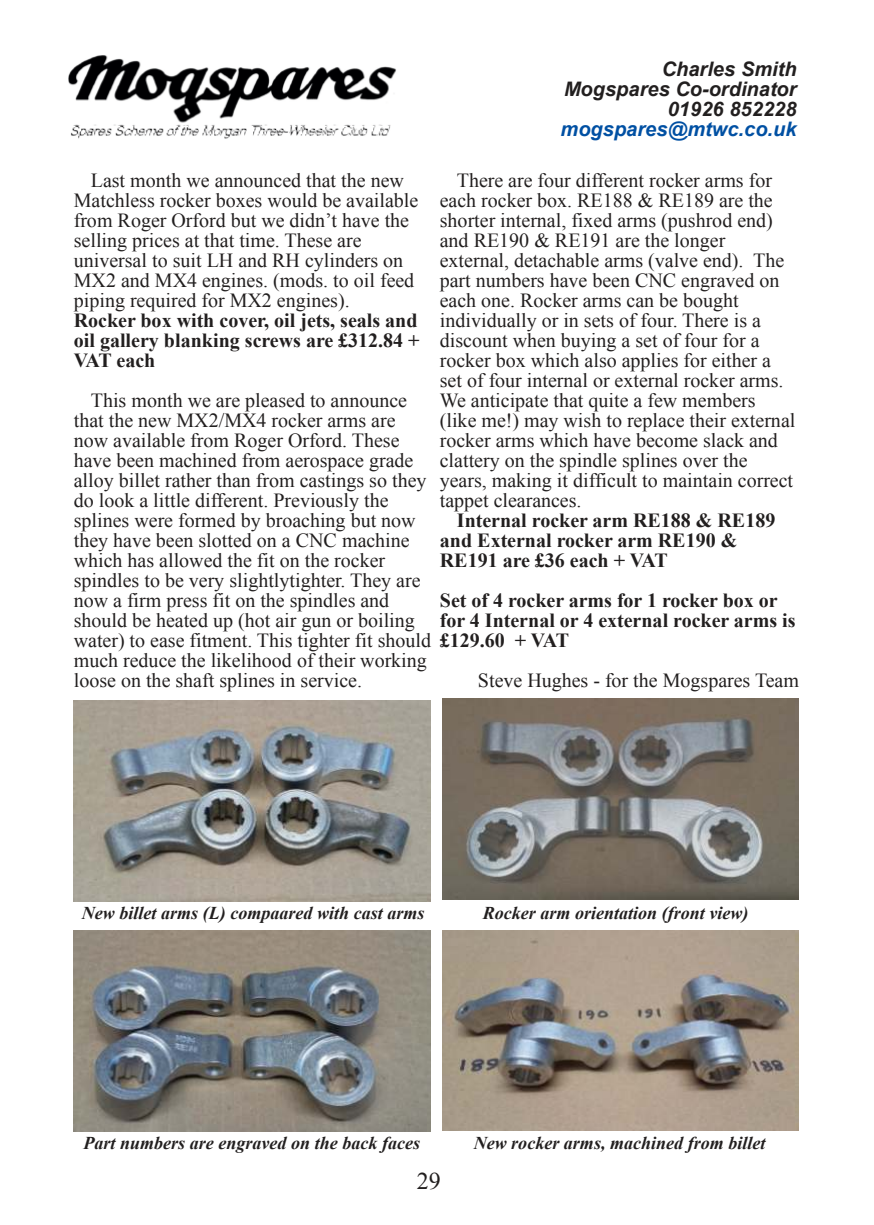
<style>
.page{position:relative;width:874px;height:1225px;background:#fff}
.page>*{position:absolute;margin:0;border:0;box-sizing:border-box;transform-origin:0 0}
.t1{font:24px "Times New Roman";color:#221f1f}
.t2{font:20px/20px "Times New Roman";color:#221f1f}
.t3{font:700 20px/20px "Times New Roman";color:#221f1f}
.t4{font:italic 700 20px/20px "Arial";color:#221f1f;text-align:right}
.t5{font:italic 700 20px "Arial";color:#0050a3}
.t6{font:italic 700 18px "Times New Roman";color:#221f1f}
.s1{font-weight:700}
</style>
<div class="page">
<img style="left:68px;top:55px;width:329px;height:84px">
<img style="left:74px;top:930px;width:356px;height:201px">
<img style="left:74px;top:700px;width:356px;height:201px">
<img style="left:442px;top:930px;width:356px;height:200px">
<img style="left:442px;top:698px;width:356px;height:201px">
<p class="t4" style="left:563px;top:60px;width:234px">Charles Smith<br>Mogspares Co-ordinator<br>01926 852228</p>
<p class="t5" style="left:560px;top:116px;width:237px">mogspares@mtwc.co.uk</p>
<p class="t2" style="left:74px;top:170px;width:346px;text-indent:17px">Last month we announced that the new Matchless rocker boxes would be available from Roger Orford but we didn’t have the selling prices at that time. These are universal to suit LH and RH cylinders on MX2 and MX4 engines. (mods. to oil feed piping required for MX2 engines).</p>
<p class="t3" style="left:74px;top:310px;width:347px;text-align:justify">Rocker box with cover, oil jets, seals and oil gallery blanking screws are £312.84 + VAT each</p>
<p class="t2" style="left:74px;top:390px;width:496px;text-indent:17px">This month we are pleased to announce<br>that the new MX2/MX4 rocker arms are<br>now available from Roger Orford. These<br>have been machined from aerospace grade<br>alloy billet rather than from castings so they<br>do look a little different. Previously the<br>splines were formed by broaching but now<br>they have been slotted on a CNC machine<br>which has allowed the fit on the rocker<br>spindles to be very slightlytighter. They are<br>now a firm press fit on the spindles and<br>should be heated up (hot air gun or boiling<br>water) to ease fitment. This tighter fit should <span class="s1">£129.60 + VAT </span>much reduce the likelihood of their working<br>loose on the shaft splines in service.</p>
<p class="t2" style="left:439px;top:170px;width:357px;text-indent:17px">There are four different rocker arms for each rocker box. RE188 &amp; RE189 are the shorter internal, fixed arms (pushrod end) and RE190 &amp; RE191 are the longer external, detachable arms (valve end). The part numbers have been CNC engraved on each one. Rocker arms can be bought individually or in sets of four. There is a discount when buying a set of four for a rocker box which also applies for either a set of four internal or external rocker arms.<br>We anticipate that quite a few members (like me!) may wish to replace their external rocker arms which have become slack and clattery on the spindle splines over the years, making it difficult to maintain correct tappet clearances.</p>
<p class="t3" style="left:439px;top:510px;width:337px;text-indent:17px">Internal rocker arm RE188 &amp; RE189 and External rocker arm RE190 &amp;<br>RE191 are £36 each + VAT</p>
<p class="t3" style="left:439px;top:590px;width:357px">Set of 4 rocker arms for 1 rocker box or for 4 Internal or 4 external rocker arms is</p>
<p class="t2" style="left:477px;top:670px;width:322px">Steve Hughes - for the Mogspares Team</p>
<p class="t6" style="left:82px;top:900px;width:344px">New billet arms (L) compaared with cast arms</p>
<p class="t6" style="left:482px;top:900px;width:267px">Rocker arm orientation (front view)</p>
<p class="t6" style="left:84px;top:1130px;width:338px">Part numbers are engraved on the back faces</p>
<p class="t6" style="left:473px;top:1130px;width:293px">New rocker arms, machined from billet</p>
<p class="t1" style="left:416px;top:1164px;width:25px">29</p>
</div>
